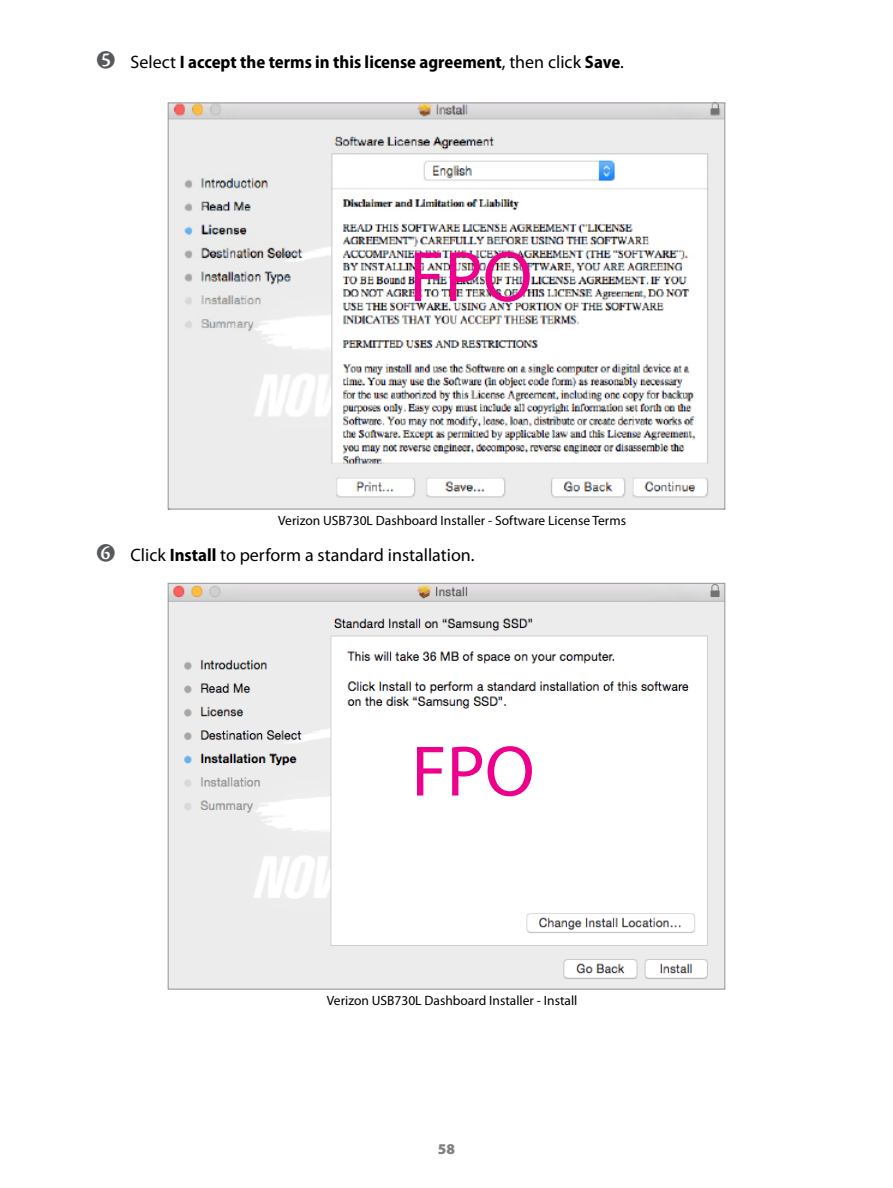
<style>
.page{position:relative;width:893px;height:1188px;background:#fff}
.page>*{position:absolute;margin:0;border:0;box-sizing:border-box;transform-origin:0 0}
.t1{font:72px "Myriad Pro";color:#ec008c}
.t2{font:700 semi-condensed 18px "Myriad Pro";color:#000}
.t3{font:18px "Myriad Pro";color:#000}
.t4{font:900 15px "Myriad Pro";color:#808080}
.t5{font:13.5px "Myriad Pro";color:#000}
.s1{color:#58595b}
.s2{font-weight:400;font-stretch:normal}
.s3{font-weight:700;font-stretch:semi-condensed}
</style>
<div class="page">
<img style="left:170px;top:105px;width:553px;height:402px">
<img style="left:170px;top:585px;width:553px;height:402px">
<h2 class="t2" style="left:97px;top:51px;width:529px"><span class="s1">➎</span> <span class="s2">Select</span> I accept the terms in this license agreement<span class="s2">, then click</span> Save<span class="s2">.</span></h2>
<h1 class="t1" style="left:409px;top:232px;width:124px">FPO</h1>
<p class="t5" style="left:278px;top:513px;width:349px">Verizon USB730L Dashboard Installer - Software License Terms</p>
<h2 class="t3" style="left:97px;top:543px;width:380px"><span class="s1">➏</span> Click <span class="s3">Install</span> to perform a standard installation.</h2>
<h1 class="t1" style="left:412px;top:727px;width:124px">FPO</h1>
<p class="t5" style="left:327px;top:993px;width:252px">Verizon USB730L Dashboard Installer - Install</p>
<p class="t4" style="left:438px;top:1140px;width:19px">58</p>
</div>
